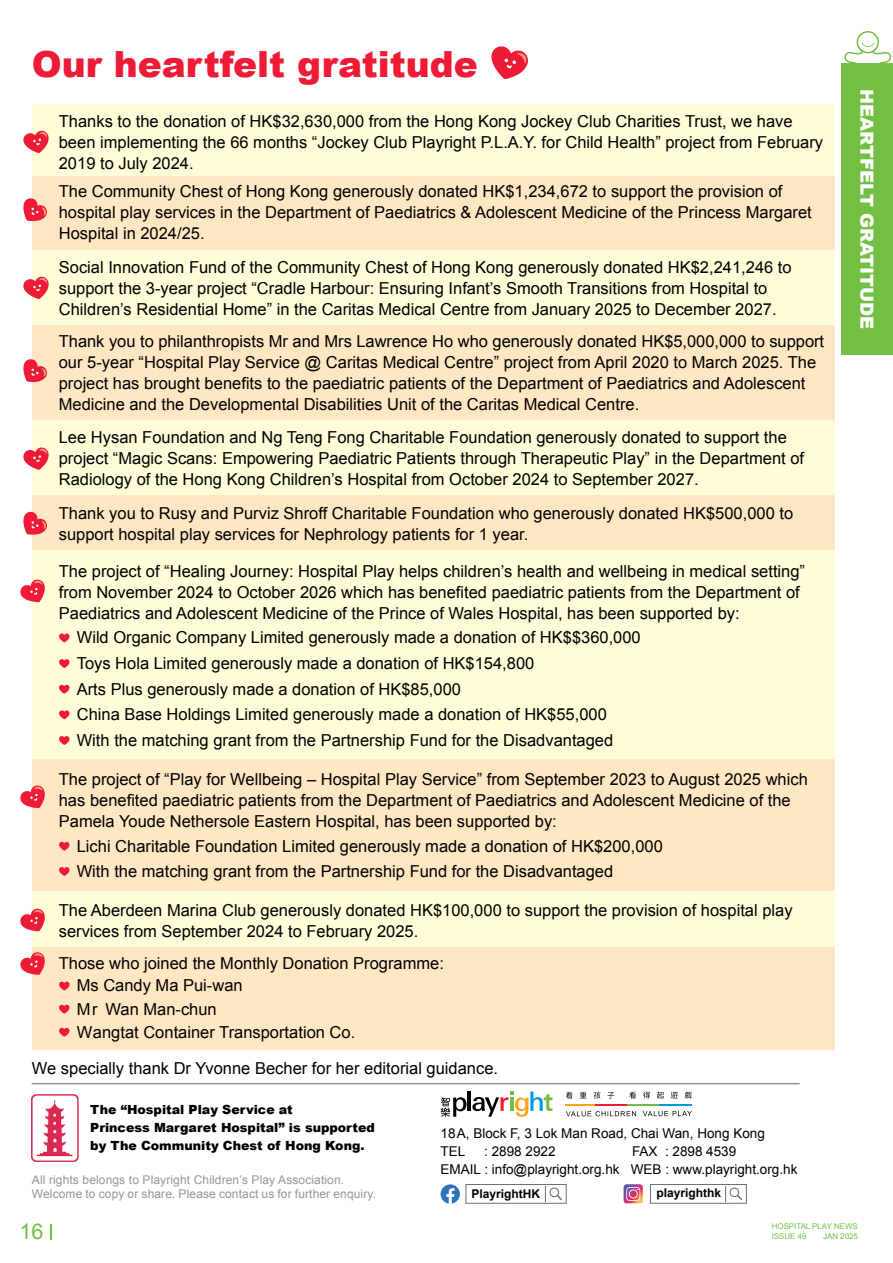
<style>
.page{position:relative;width:893px;height:1263px;background:#fff}
.page>*{position:absolute;margin:0;border:0;box-sizing:border-box;transform-origin:0 0}
.t1{font:900 36px "Arial";color:#ed1b35}
.t2{font:21.6px "Arial";color:#72bf44}
.t3{font:900 18px "Arial";color:#fff}
.t4{font:16.5px/21px "Arial";color:#000}
.t5{font:13.5px/18px "Arial";color:#000}
.t6{font:900 12.6px/18px "Arial";color:#000}
.t7{font:12px/14.4px "Arial";letter-spacing:.01em;color:#939598}
.t8{font:700 12px "Arial";color:#000}
.t9{font:7.95px/9.8px "Arial";color:#72bf44}
</style>
<div class="page">
<img style="left:32px;top:1094px;width:47px;height:68px">
<hr style="left:468px;top:1091px;width:3px;height:20px;background:#000">
<svg style="left:472px;top:1091px;width:80px;height:26px"></svg>
<svg style="left:441px;top:1097px;width:25px;height:20px"></svg>
<hr style="left:565px;top:1104px;width:31px;height:1px;background:#faa61a">
<hr style="left:596px;top:1104px;width:32px;height:1px;background:#ed1b35">
<hr style="left:628px;top:1104px;width:32px;height:1px;background:#72bf44">
<hr style="left:660px;top:1104px;width:32px;height:1px;background:#009bdf">
<svg style="left:566px;top:1092px;width:7px;height:7px"></svg>
<svg style="left:580px;top:1092px;width:6px;height:6px"></svg>
<svg style="left:594px;top:1092px;width:6px;height:7px"></svg>
<svg style="left:607px;top:1092px;width:7px;height:6px"></svg>
<svg style="left:629px;top:1092px;width:7px;height:6px"></svg>
<svg style="left:643px;top:1092px;width:7px;height:6px"></svg>
<svg style="left:657px;top:1091px;width:7px;height:7px"></svg>
<svg style="left:671px;top:1091px;width:7px;height:7px"></svg>
<svg style="left:685px;top:1091px;width:7px;height:7px"></svg>
<svg style="left:566px;top:1111px;width:70px;height:5px"></svg>
<svg style="left:643px;top:1111px;width:49px;height:5px"></svg>
<svg style="left:50px;top:1224px;width:2px;height:15px"></svg>
<hr style="left:32px;top:1083px;width:768px;height:1px;background:#939598">
<div style="left:466px;top:1184px;width:100px;height:19px;background:#fff;border:1px solid #6d6e71"></div>
<svg style="left:545px;top:1186px;width:17px;height:16px"></svg>
<svg style="left:441px;top:1184px;width:19px;height:19px"></svg>
<svg style="left:624px;top:1184px;width:19px;height:19px"></svg>
<div style="left:650px;top:1184px;width:97px;height:19px;background:#fff;border:1px solid #6d6e71"></div>
<svg style="left:725px;top:1186px;width:17px;height:16px"></svg>
<svg style="left:491px;top:46px;width:37px;height:33px"></svg>
<div style="left:32px;top:946px;width:802px;height:103px;background:#ffe7c3"></div>
<div style="left:32px;top:891px;width:802px;height:55px;background:#fffcd9"></div>
<div style="left:32px;top:495px;width:802px;height:55px;background:#ffe7c3"></div>
<div style="left:32px;top:419px;width:802px;height:76px;background:#fffcd9"></div>
<div style="left:32px;top:325px;width:802px;height:94px;background:#ffe7c3"></div>
<div style="left:32px;top:249px;width:802px;height:76px;background:#fffcd9"></div>
<div style="left:32px;top:176px;width:802px;height:73px;background:#ffe7c3"></div>
<div style="left:32px;top:105px;width:802px;height:71px;background:#fffcd9"></div>
<svg style="left:23px;top:130px;width:26px;height:23px"></svg>
<svg style="left:23px;top:198px;width:24px;height:24px"></svg>
<svg style="left:23px;top:276px;width:26px;height:23px"></svg>
<svg style="left:23px;top:359px;width:24px;height:23px"></svg>
<svg style="left:23px;top:447px;width:26px;height:23px"></svg>
<svg style="left:23px;top:511px;width:24px;height:24px"></svg>
<div style="left:32px;top:550px;width:802px;height:210px;background:#fffcd9"></div>
<svg style="left:20px;top:579px;width:25px;height:23px"></svg>
<svg style="left:59px;top:633px;width:11px;height:9px"></svg>
<svg style="left:59px;top:659px;width:11px;height:9px"></svg>
<svg style="left:59px;top:685px;width:11px;height:9px"></svg>
<svg style="left:59px;top:710px;width:11px;height:9px"></svg>
<svg style="left:59px;top:736px;width:11px;height:9px"></svg>
<svg style="left:20px;top:908px;width:25px;height:23px"></svg>
<svg style="left:20px;top:952px;width:25px;height:23px"></svg>
<svg style="left:59px;top:981px;width:11px;height:9px"></svg>
<svg style="left:59px;top:1005px;width:11px;height:8px"></svg>
<svg style="left:59px;top:1028px;width:11px;height:9px"></svg>
<div style="left:32px;top:760px;width:802px;height:131px;background:#ffe7c3"></div>
<svg style="left:20px;top:785px;width:25px;height:23px"></svg>
<svg style="left:59px;top:842px;width:11px;height:9px"></svg>
<svg style="left:59px;top:867px;width:11px;height:9px"></svg>
<div style="left:841px;top:64px;width:51px;height:291px;background:#72bf44"></div>
<svg style="left:844px;top:31px;width:47px;height:33px"></svg>
<h1 class="t1" style="left:32px;top:38px;width:447px">Our heartfelt gratitude</h1>
<p class="t4" style="left:59px;top:111px;width:766px">Thanks to the donation of HK$32,630,000 from the Hong Kong Jockey Club Charities Trust, we have been implementing the 66 months “Jockey Club Playright P.L.A.Y. for Child Health” project from February<br>2019 to July 2024.</p>
<p class="t4" style="left:59px;top:180px;width:754px">The Community Chest of Hong Kong generously donated HK$1,234,672 to support the provision of hospital play services in the Department of Paediatrics &amp; Adolescent Medicine of the Princess Margaret<br>Hospital in 2024/25.</p>
<p class="t4" style="left:59px;top:257px;width:734px">Social Innovation Fund of the Community Chest of Hong Kong generously donated HK$2,241,246 to support the 3-year project “Cradle Harbour: Ensuring Infant’s Smooth Transitions from Hospital to<br>Children’s Residential Home” in the Caritas Medical Centre from January 2025 to December 2027.</p>
<p class="t4" style="left:59px;top:331px;width:767px">Thank you to philanthropists Mr and Mrs Lawrence Ho who generously donated HK$5,000,000 to support our 5-year “Hospital Play Service @ Caritas Medical Centre” project from April 2020 to March 2025. The project has brought benefits to the paediatric patients of the Department of Paediatrics and Adolescent Medicine and the Developmental Disabilities Unit of the Caritas Medical Centre.</p>
<p class="t4" style="left:59px;top:426px;width:747px">Lee Hysan Foundation and Ng Teng Fong Charitable Foundation generously donated to support the project “Magic Scans: Empowering Paediatric Patients through Therapeutic Play” in the Department of<br>Radiology of the Hong Kong Children’s Hospital from October 2024 to September 2027.</p>
<p class="t4" style="left:59px;top:503px;width:736px">Thank you to Rusy and Purviz Shroff Charitable Foundation who generously donated HK$500,000 to support hospital play services for Nephrology patients for 1 year.</p>
<p class="t4" style="left:59px;top:561px;width:748px">The project of “Healing Journey: Hospital Play helps children’s health and wellbeing in medical setting” from November 2024 to October 2026 which has benefited paediatric patients from the Department of<br>Paediatrics and Adolescent Medicine of the Prince of Wales Hospital, has been supported by:</p>
<p class="t4" style="left:77px;top:625px;width:566px;line-height:25.7px">Wild Organic Company Limited generously made a donation of HK$$360,000<br>Toys Hola Limited generously made a donation of HK$154,800<br>Arts Plus generously made a donation of HK$85,000<br>China Base Holdings Limited generously made a donation of HK$55,000<br>With the matching grant from the Partnership Fund for the Disadvantaged</p>
<p class="t4" style="left:59px;top:769px;width:750px">The project of “Play for Wellbeing – Hospital Play Service” from September 2023 to August 2025 which has benefited paediatric patients from the Department of Paediatrics and Adolescent Medicine of the<br>Pamela Youde Nethersole Eastern Hospital, has been supported by:</p>
<p class="t4" style="left:77px;top:833px;width:588px;line-height:25.2px">Lichi Charitable Foundation Limited generously made a donation of HK$200,000<br>With the matching grant from the Partnership Fund for the Disadvantaged</p>
<p class="t4" style="left:59px;top:899px;width:735px">The Aberdeen Marina Club generously donated HK$100,000 to support the provision of hospital play services from September 2024 to February 2025.</p>
<p class="t4" style="left:77px;top:951px;width:369px;line-height:23.1px;text-indent:-18px">Those who joined the Monthly Donation Programme:<br>Ms Candy Ma Pui-wan<br>Mr Wan Man-chun<br>Wangtat Container Transportation Co.</p>
<p class="t4" style="left:32px;top:1058px;width:468px">We specially thank Dr Yvonne Becher for her editorial guidance.</p>
<p class="t6" style="left:90px;top:1100px;width:286px">The “Hospital Play Service at<br>Princess Margaret Hospital” is supported by The Community Chest of Hong Kong.</p>
<p class="t7" style="left:32px;top:1172px;width:346px">All rights belongs to Playright Children’s Play Association.<br>Welcome to copy or share. Please contact us for further enquiry.</p>
<p class="t5" style="left:441px;top:1124px;width:326px">18A, Block F, 3 Lok Man Road, Chai Wan, Hong Kong<br>TEL</p>
<p class="t5" style="left:441px;top:1142px;width:358px;text-indent:191px">FAX : 2898 4539<br>EMAIL : info@playright.org.hk WEB : www.playright.org.hk</p>
<p class="t5" style="left:484px;top:1142px;width:73px">: 2898 2922</p>
<p class="t8" style="left:472px;top:1186px;width:70px">PlayrightHK</p>
<p class="t8" style="left:657px;top:1185px;width:66px">playrighthk</p>
<p class="t3" style="left:880px;top:89px;width:242px;rotate:90deg">HEARTFELT GRATITUDE</p>
<h2 class="t2" style="left:20px;top:1218px;width:26px">16</h2>
<p class="t9" style="left:772px;top:1222px;width:87px">HOSPITAL PLAY NEWS<br>ISSUE 49</p>
<p class="t9" style="left:823px;top:1231px;width:36px">JAN 2025</p>
</div>
